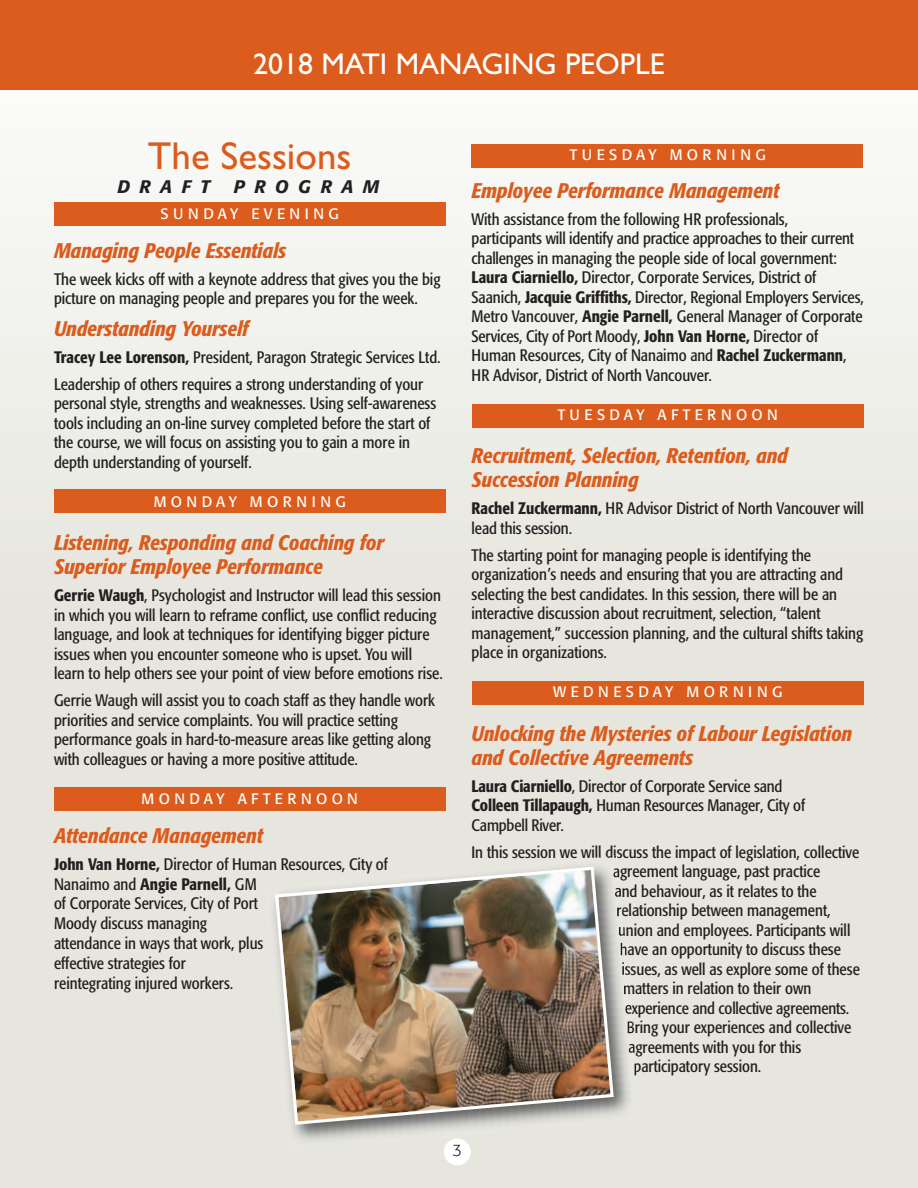
<style>
.page{position:relative;width:918px;height:1188px;background:#fff}
.page>*{position:absolute;margin:0;border:0;box-sizing:border-box;transform-origin:0 0}
.t1{font:39px "Gill Sans";color:#db5c1c}
.t2{font:30px "Gill Sans";color:#fff}
.t3{font:italic 500 condensed 21px/24px "Formata";color:#db5c1c}
.t4{font:italic 500 18px "Formata";letter-spacing:.525em;color:#231f20}
.t5{font:condensed 16.5px/19.5px "Formata";color:#231f20}
.t6{font:300 16.5px "Formata";color:#231f20}
.t7{font:15px "Formata";letter-spacing:.29em;color:#fff}
.s1{font-weight:500}
</style>
<div class="page">
<div style="left:0;top:585px;width:918px;height:603px;background:#e7e6de"></div>
<svg style="left:0;top:144px;width:918px;height:441px"></svg>
<div style="left:54px;top:202px;width:392px;height:23px;background:#db5c1c"></div>
<div style="left:471px;top:144px;width:391px;height:23px;background:#db5c1c"></div>
<div style="left:472px;top:404px;width:392px;height:24px;background:#db5c1c"></div>
<div style="left:472px;top:682px;width:392px;height:23px;background:#db5c1c"></div>
<div style="left:54px;top:490px;width:392px;height:23px;background:#db5c1c"></div>
<div style="left:54px;top:788px;width:392px;height:23px;background:#db5c1c"></div>
<div style="left:0;top:0;width:918px;height:90px;background:#db5c1c"></div>
<div style="left:444px;top:1138px;width:27px;height:27px;background:#fff;border-radius:50%"></div>
<img style="left:293px;top:855px;width:337px;height:297px">
<svg style="left:615px;top:868px;width:5px;height:10px"></svg>
<svg style="left:615px;top:886px;width:7px;height:11px"></svg>
<svg style="left:617px;top:906px;width:6px;height:10px"></svg>
<svg style="left:619px;top:926px;width:6px;height:10px"></svg>
<svg style="left:620px;top:943px;width:7px;height:13px"></svg>
<img style="left:622px;top:962px;width:7px;height:14px">
<svg style="left:624px;top:984px;width:6px;height:10px"></svg>
<svg style="left:625px;top:1003px;width:7px;height:12px"></svg>
<svg style="left:627px;top:1021px;width:7px;height:13px"></svg>
<svg style="left:629px;top:1044px;width:6px;height:10px"></svg>
<svg style="left:634px;top:1063px;width:3px;height:13px"></svg>
<img style="left:274px;top:865px;width:341px;height:261px">
<h2 class="t2" style="left:253px;top:53px;width:413px">2018 MATI MANAGING PEOPLE</h2>
<h1 class="t1" style="left:148px;top:141px;width:205px">The Sessions</h1>
<p class="t7" style="left:570px;top:149px;width:197px">TUESDAY MORNING</p>
<p class="t3" style="left:472px;top:180px;width:309px">Employee Performance Management</p>
<p class="t5" style="left:472px;top:210px;width:394px">With assistance from the following HR professionals,<br>participants will identify and practice approaches to their current challenges in managing the people side of local government:<br><span class="s1">Laura Ciarniello,</span> Director, Corporate Services, District of Saanich, <span class="s1">Jacquie Griffiths,</span> Director, Regional Employers Services, Metro Vancouver, <span class="s1">Angie Parnell,</span> General Manager of Corporate Services, City of Port Moody, <span class="s1">John Van Horne,</span> Director of Human Resources, City of Nanaimo and <span class="s1">Rachel Zuckermann</span>, HR Advisor, District of North Vancouver.</p>
<p class="t7" style="left:558px;top:408px;width:222px">TUESDAY AFTERNOON</p>
<p class="t3" style="left:472px;top:446px;width:318px">Recruitment, Selection, Retention, and<br>Succession Planning</p>
<p class="t5" style="left:472px;top:500px;width:394px"><span class="s1">Rachel Zuckermann,</span> HR Advisor District of North Vancouver will lead this session.</p>
<p class="t5" style="left:472px;top:546px;width:393px">The starting point for managing people is identifying the organization’s needs and ensuring that you are attracting and selecting the best candidates. In this session, there will be an interactive discussion about recruitment, selection, “talent management,” succession planning, and the cultural shifts taking place in organizations.</p>
<p class="t7" style="left:553px;top:686px;width:231px">WEDNESDAY MORNING</p>
<p class="t3" style="left:472px;top:723px;width:382px">Unlocking the Mysteries of Labour Legislation and Collective Agreements</p>
<p class="t5" style="left:472px;top:777px;width:335px"><span class="s1">Laura Ciarniello</span>, Director of Corporate Service sand<br><span class="s1">Colleen Tillapaugh,</span> Human Resources Manager, City of<br>Campbell River.</p>
<p class="t5" style="left:472px;top:843px;width:389px">In this session we will discuss the impact of legislation, collective</p>
<p class="t5" style="left:613px;top:863px;width:209px">agreement language, past practice</p>
<p class="t5" style="left:615px;top:882px;width:204px">and behaviour, as it relates to the</p>
<p class="t5" style="left:616px;top:902px;width:216px">relationship between management,</p>
<p class="t5" style="left:618px;top:921px;width:234px">union and employees. Participants will</p>
<p class="t5" style="left:620px;top:941px;width:223px">have an opportunity to discuss these</p>
<p class="t5" style="left:621px;top:960px;width:240px">issues, as well as explore some of these</p>
<p class="t5" style="left:623px;top:980px;width:190px">matters in relation to their own</p>
<p class="t5" style="left:625px;top:999px;width:226px">experience and collective agreements.</p>
<p class="t5" style="left:626px;top:1019px;width:226px">Bring your experiences and collective</p>
<p class="t5" style="left:628px;top:1038px;width:175px">agreements with you for this</p>
<p class="t5" style="left:633px;top:1058px;width:129px">participatory session.</p>
<p class="t4" style="left:117px;top:179px;width:94px">DRAFT</p>
<p class="t4" style="left:234px;top:179px;width:147px">PROGRAM</p>
<p class="t7" style="left:161px;top:207px;width:180px">SUNDAY EVENING</p>
<p class="t3" style="left:54px;top:240px;width:234px">Managing People Essentials</p>
<p class="t5" style="left:54px;top:270px;width:388px">The week kicks off with a keynote address that gives you the big picture on managing people and prepares you for the week.</p>
<p class="t3" style="left:54px;top:318px;width:196px">Understanding Yourself</p>
<p class="t5" style="left:54px;top:344px;width:388px;line-height:27px"><span class="s1">Tracey Lee Lorenson,</span> President, Paragon Strategic Services Ltd.<br>Leadership of others requires a strong understanding of your</p>
<p class="t5" style="left:54px;top:395px;width:384px">personal style, strengths and weaknesses. Using self-awareness tools including an on-line survey completed before the start of the course, we will focus on assisting you to gain a more in depth understanding of yourself.</p>
<p class="t7" style="left:154px;top:495px;width:193px">MONDAY MORNING</p>
<p class="t3" style="left:54px;top:532px;width:331px">Listening, Responding and Coaching for<br>Superior Employee Performance</p>
<p class="t5" style="left:54px;top:587px;width:390px"><span class="s1">Gerrie Waugh</span>, Psychologist and Instructor will lead this session in which you will learn to reframe conflict, use conflict reducing language, and look at techniques for identifying bigger picture issues when you encounter someone who is upset. You will learn to help others see your point of view before emotions rise.</p>
<p class="t5" style="left:54px;top:692px;width:383px">Gerrie Waugh will assist you to coach staff as they handle work priorities and service complaints. You will practice setting performance goals in hard-to-measure areas like getting along with colleagues or having a more positive attitude.</p>
<p class="t7" style="left:142px;top:792px;width:218px">MONDAY AFTERNOON</p>
<p class="t3" style="left:54px;top:825px;width:210px">Attendance Management</p>
<p class="t5" style="left:54px;top:855px;width:336px"><span class="s1">John Van Horne,</span> Director of Human Resources, City of Nanaimo and <span class="s1">Angie Parnell,</span> GM<br>of Corporate Services, City of Port<br>Moody discuss managing<br>attendance in ways that work, plus<br>effective strategies for<br>reintegrating injured workers.</p>
<p class="t6" style="left:452px;top:1144px;width:11px">3</p>
</div>
